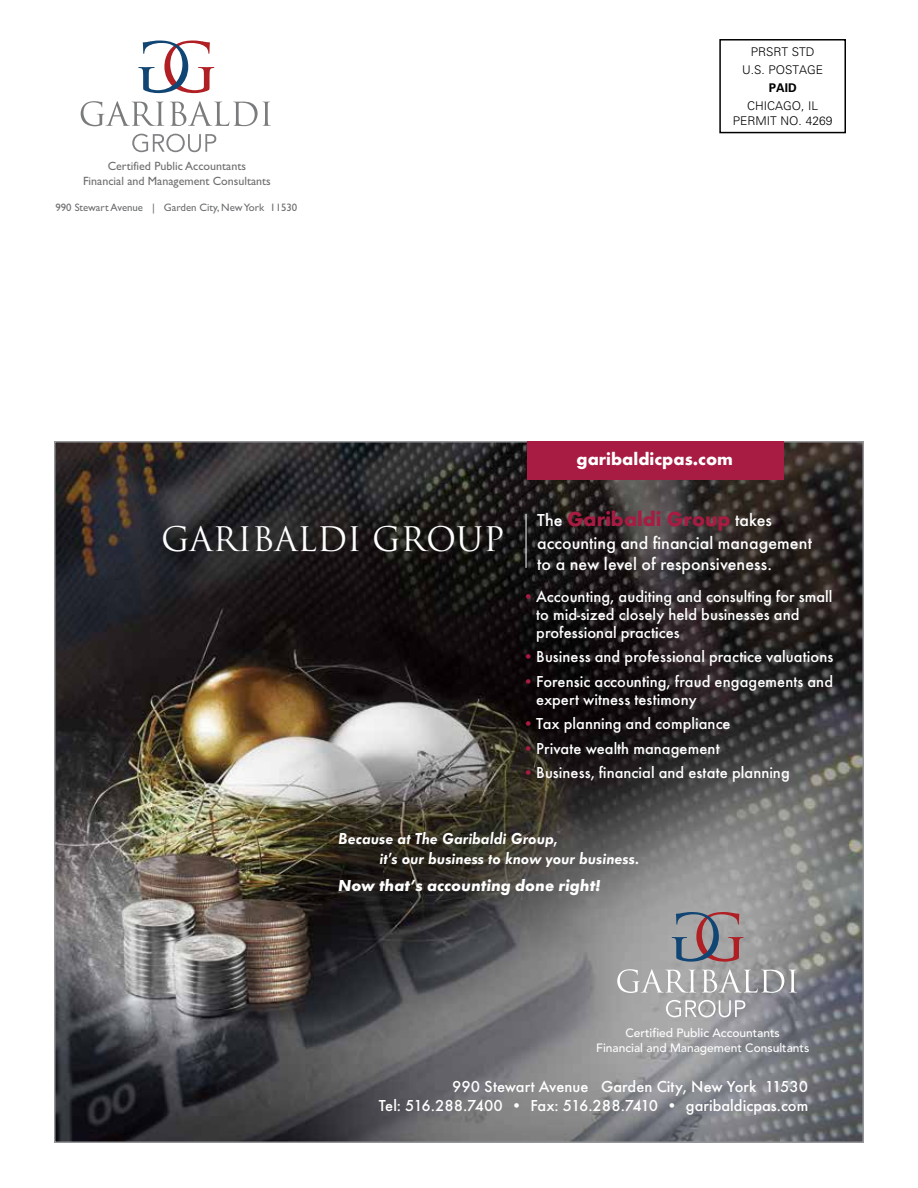
<style>
.page{position:relative;width:918px;height:1188px;background:#fff}
.page>*{position:absolute;margin:0;border:0;box-sizing:border-box;transform-origin:0 0}
.t1{font:33px "Trajan";color:#fff}
.t2{font:700 21px "Function Pro";color:#a81b42}
.t3{font:500 18px/21.6px "Function Pro";letter-spacing:.005em;color:#fff}
.t4{font:700 18px "Function Pro";color:#fff}
.t5{font:500 16.5px/18px "Function Pro";color:#fff}
.t6{font:italic 600 16.5px/19.8px "Function Pro";color:#fff}
.t7{font:italic 700 16.5px "Function Pro";color:#fff}
.t8{font:500 12px/15px "Avenir";color:#fff;text-align:center}
.t9{font:12px/14.4px "Gill Sans";color:#6d6e71;text-align:center}
.t10{font:300 12px/18px "Univers LT Std";color:#000;text-align:center}
.t11{font:700 12px "Univers LT Std";color:#000}
.t12{font:10.8px "Gill Sans";color:#6d6e71}
.s1{font-weight:500;font-size:18px;color:#fff}
.s2{color:#a81b42}
</style>
<div class="page">
<div style="left:719px;top:39px;width:127px;height:94px;border:2px solid #000"></div>
<img style="left:57px;top:444px;width:804px;height:696px">
<div style="left:528px;top:441px;width:256px;height:39px;background:#a81b42"></div>
<hr style="left:526px;top:514px;width:1px;height:54px;background:#fff">
<svg style="left:617px;top:969px;width:79px;height:24px"></svg>
<svg style="left:702px;top:969px;width:95px;height:24px;background:#adadaf"></svg>
<svg style="left:666px;top:1000px;width:79px;height:17px"></svg>
<svg style="left:672px;top:912px;width:72px;height:50px;background:#90848b"></svg>
<svg style="left:81px;top:101px;width:83px;height:25px"></svg>
<svg style="left:170px;top:101px;width:101px;height:25px"></svg>
<svg style="left:132px;top:134px;width:84px;height:18px"></svg>
<svg style="left:138px;top:41px;width:76px;height:52px"></svg>
<p class="t9" style="left:83px;top:159px;width:189px">Certified Public Accountants<br>Financial and Management Consultants</p>
<p class="t12" style="left:56px;top:201px;width:243px">990 Stewart Avenue | Garden City, New York 11530</p>
<p class="t10" style="left:742px;top:43px;width:83px">PRSRT STD<br>U.S. POSTAGE</p>
<p class="t11" style="left:769px;top:81px;width:29px">PAID</p>
<p class="t10" style="left:733px;top:98px;width:101px;line-height:15px">CHICAGO, IL<br>PERMIT NO. 4269</p>
<h1 class="t1" style="left:161px;top:519px;width:345px">GARIBALDI GROUP</h1>
<p class="t4" style="left:576px;top:447px;width:158px">garibaldicpas.com</p>
<p class="t2" style="left:537px;top:505px;width:236px"><span class="s1">The</span> Garibaldi Group <span class="s1">takes</span></p>
<p class="t3" style="left:537px;top:532px;width:276px">accounting and financial management to a new level of responsiveness.</p>
<p class="t5" style="left:536px;top:587px;width:298px;text-indent:-13px"><span class="s2">•</span>Accounting, auditing and consulting for small to mid-sized closely held businesses and professional practices</p>
<p class="t5" style="left:523px;top:648px;width:312px"><span class="s2">•</span>Business and professional practice valuations</p>
<p class="t5" style="left:536px;top:672px;width:298px;text-indent:-13px"><span class="s2">•</span>Forensic accounting, fraud engagements and expert witness testimony</p>
<p class="t5" style="left:523px;top:715px;width:209px"><span class="s2">•</span>Tax planning and compliance</p>
<p class="t5" style="left:523px;top:739px;width:198px"><span class="s2">•</span>Private wealth management</p>
<p class="t5" style="left:523px;top:764px;width:269px"><span class="s2">•</span>Business, financial and estate planning</p>
<p class="t6" style="left:380px;top:829px;width:261px;text-indent:-41px">Because at The Garibaldi Group,<br>it’s our business to know your business.</p>
<p class="t7" style="left:338px;top:876px;width:264px">Now that’s accounting done right!</p>
<p class="t8" style="left:596px;top:1026px;width:215px">Certified Public Accountants<br>Financial and Management Consultants</p>
<p class="t5" style="left:379px;top:1076px;width:431px;line-height:19.8px;text-align:right">990 Stewart Avenue Garden City, New York 11530<br>Tel: 516.288.7400 • Fax: 516.288.7410 • garibaldicpas.com</p>
</div>
